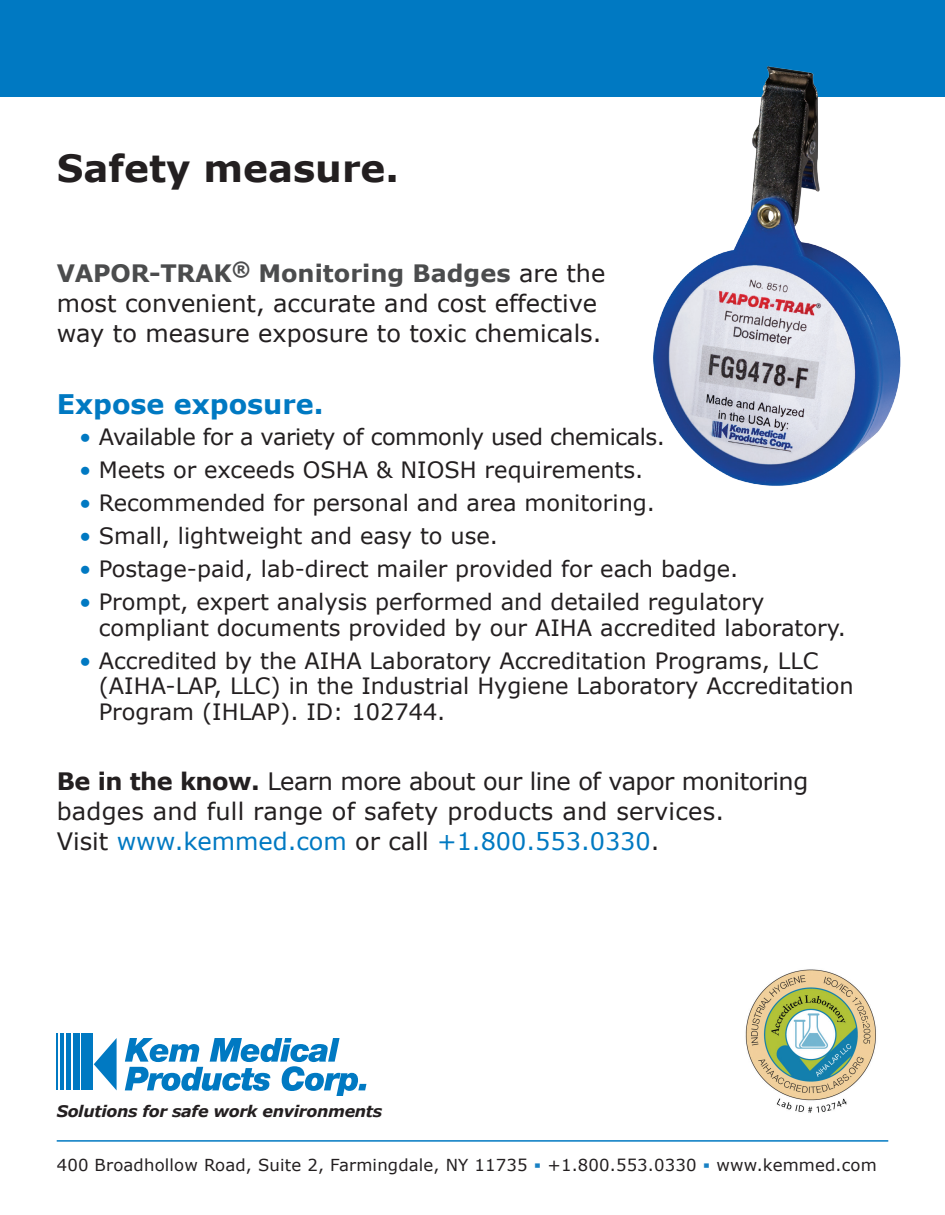
<style>
.page{position:relative;width:945px;height:1215px;background:#fff}
.page>*{position:absolute;margin:0;border:0;box-sizing:border-box;transform-origin:0 0}
.t1{font:700 37.5px "Verdana";color:#231f20}
.t2{font:700 27px "Verdana";color:#0079c2}
.t3{font:24px/30px "Verdana";color:#231f20}
.t4{font:22.5px/25.5px "Verdana";color:#231f20}
.t5{font:22.5px "Verdana";letter-spacing:-.02em;color:#231f20}
.t6{font:16.5px "Verdana";letter-spacing:.01em;color:#231f20}
.t7{font:italic 700 15.9px "Verdana";letter-spacing:-.02em;color:#231f20}
.s1{font-weight:700;color:#4b4c4d}
.s2{color:#0079c2}
.s3{font-weight:700}
.s4{color:#1981c4}
</style>
<div class="page">
<div style="left:0;top:0;width:945px;height:96px;background:#0079c2"></div>
<svg style="left:125px;top:1038px;width:241px;height:58px"></svg>
<svg style="left:94px;top:1038px;width:23px;height:52px"></svg>
<hr style="left:57px;top:1034px;width:1px;height:56px;background:#0079c2">
<hr style="left:60px;top:1034px;width:4px;height:56px;background:#0079c2">
<div style="left:66px;top:1034px;width:5px;height:56px;background:#0079c2"></div>
<div style="left:73px;top:1034px;width:7px;height:56px;background:#0079c2"></div>
<div style="left:82px;top:1034px;width:11px;height:56px;background:#0079c2"></div>
<hr style="left:57px;top:1140px;width:831px;height:2px;background:#0079c2">
<img style="left:608px;top:66px;width:337px;height:420px">
<img style="left:745px;top:969px;width:131px;height:144px">
<h1 class="t1" style="left:57px;top:142px;width:344px">Safety measure.</h1>
<p class="t3" style="left:57px;top:258px;width:550px"><span class="s1">VAPOR-TRAK</span><sup>®</sup> <span class="s1">Monitoring Badges</span> are the most convenient, accurate and cost effective way to measure exposure to toxic chemicals.</p>
<p class="t2" style="left:57px;top:385px;width:268px">Expose exposure.</p>
<p class="t5" style="left:79px;top:422px;width:587px"><span class="s2">•</span> Available for a variety of commonly used chemicals.</p>
<p class="t4" style="left:79px;top:457px;width:566px"><span class="s2">•</span> Meets or exceeds OSHA &amp; NIOSH requirements.</p>
<p class="t4" style="left:79px;top:490px;width:577px"><span class="s2">•</span> Recommended for personal and area monitoring.</p>
<p class="t4" style="left:79px;top:523px;width:420px"><span class="s2">•</span> Small, lightweight and easy to use.</p>
<p class="t4" style="left:79px;top:556px;width:661px"><span class="s2">•</span> Postage-paid, lab-direct mailer provided for each badge.</p>
<p class="t4" style="left:99px;top:589px;width:749px;text-indent:-20px"><span class="s2">•</span> Prompt, expert analysis performed and detailed regulatory compliant documents provided by our AIHA accredited laboratory.</p>
<p class="t4" style="left:99px;top:648px;width:757px;text-indent:-20px"><span class="s2">•</span> Accredited by the AIHA Laboratory Accreditation Programs, LLC (AIHA-LAP, LLC) in the Industrial Hygiene Laboratory Accreditation<br>Program (IHLAP). ID: 102744.</p>
<p class="t3" style="left:57px;top:766px;width:753px"><span class="s3">Be in the know.</span> Learn more about our line of vapor monitoring badges and full range of safety products and services.<br>Visit <span class="s2">www.kemmed.com</span> or call <span class="s2">+1.800.553.0330</span>.</p>
<p class="t7" style="left:57px;top:1100px;width:327px">Solutions for safe work environments</p>
<p class="t6" style="left:57px;top:1154px;width:822px">400 Broadhollow Road, Suite 2, Farmingdale, NY 11735 <span class="s4">▪</span> +1.800.553.0330 <span class="s4">▪</span> www.kemmed.com</p>
</div>
